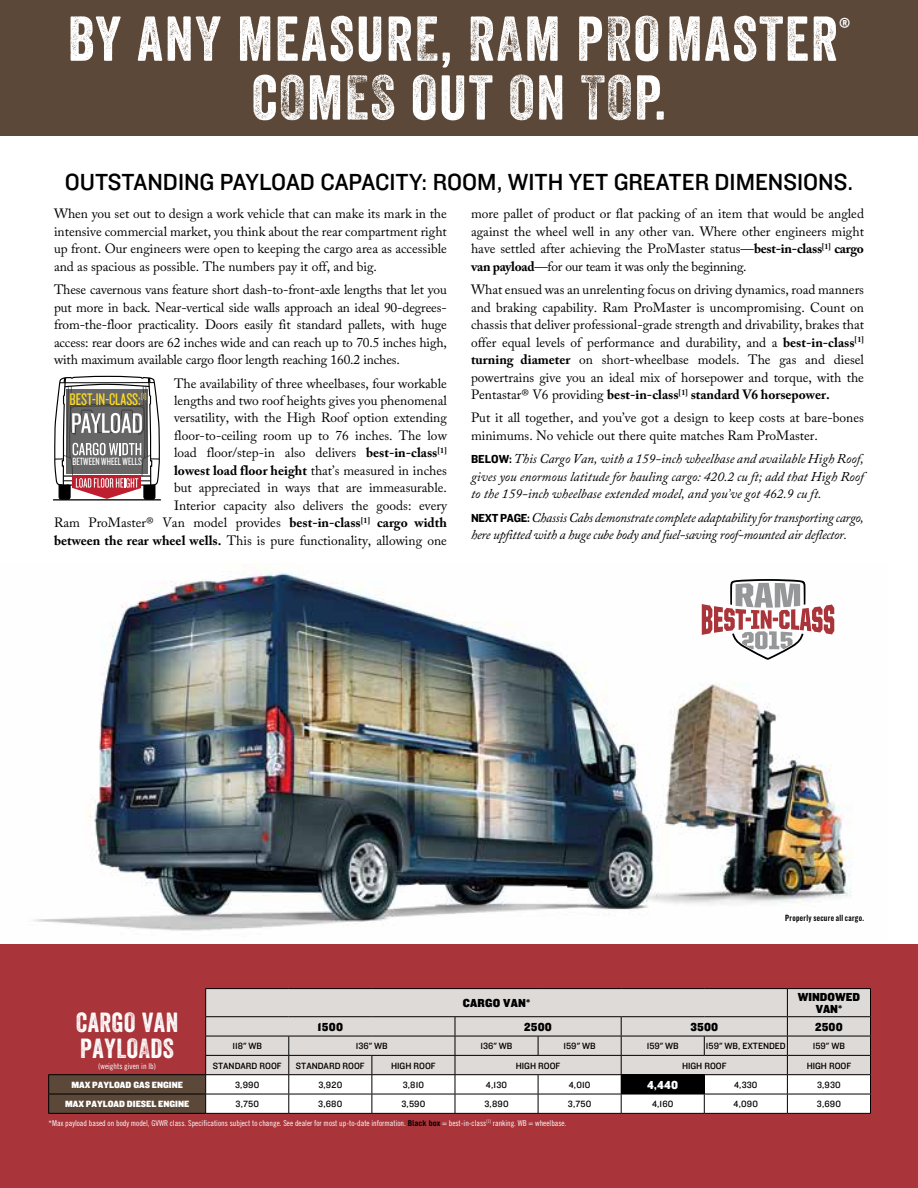
<style>
.page{position:relative;width:918px;height:1188px;background:#fff}
.page>*{position:absolute;margin:0;border:0;box-sizing:border-box;transform-origin:0 0}
.t1{font:61.2px "Veneer";letter-spacing:.03em;color:#fff}
.t2{font:26.85px/25.5px "Veneer";letter-spacing:.02em;color:#fff}
.t3{font:24.15px "Knockout HTF31 Junior Middlewt";color:#000}
.t4{font:18px "Veneer";color:#fff}
.t5{font:17.4px "Knockout 28 Junior Feathrwt";color:#ffdd1e;scale:.95 1}
.t6{font:13.35px/17.4px "Adobe Caslon Pro";color:#000;text-align:justify}
.t7{font:italic 13.35px/17.4px "Adobe Caslon Pro";letter-spacing:-.02em;color:#000;text-align:justify}
.t8{font:12.15px "Knockout HTF71 Full Middlewt";letter-spacing:.02em;color:#000}
.t9{font:12.15px/12.1px "Knockout HTF71 Full Middlewt";color:#000;text-align:center}
.t10{font:12.15px "Knockout HTF71 Full Middlewt";color:#fff}
.t11{font:10.95px "Knockout 28 Junior Feathrwt";color:#fff;scale:.95 1}
.t12{font:9.45px "Knockout HTF31 Junior Middlewt";color:#000}
.t13{font:9.45px "Knockout HTF71 Full Middlewt";color:#fff}
.t14{font:9.45px "Knockout HTF49 Liteweight";letter-spacing:.035em;color:#000}
.t15{font:8.1px "Trade Gothic LT Std Cn 18";color:#fff}
.s1{font-family:"Veneer Two"}
.s2{font-family:"Veneer Three"}
.s3{font-weight:700}
.s4{font-family:"Knockout HTF51 Middleweight";font-style:normal;font-size:12.15px}
.s5{font-family:"Trade Gothic LT Std";font-weight:700;color:#000}
</style>
<div class="page">
<div style="left:0;top:0;width:918px;height:136px;background:#5b4838"></div>
<div style="left:0;top:945px;width:918px;height:243px;background:#a93439"></div>
<img style="left:33px;top:563px;width:819px;height:368px">
<hr style="left:53px;top:499px;width:108px;height:2px;background:#000">
<svg style="left:54px;top:375px;width:106px;height:125px"></svg>
<svg style="left:702px;top:579px;width:132px;height:81px"></svg>
<hr style="left:205px;top:988px;width:84px;height:1px;background:#000">
<hr style="left:289px;top:988px;width:83px;height:1px;background:#000">
<hr style="left:372px;top:988px;width:83px;height:1px;background:#000">
<hr style="left:455px;top:988px;width:83px;height:1px;background:#000">
<hr style="left:538px;top:988px;width:83px;height:1px;background:#000">
<hr style="left:621px;top:988px;width:83px;height:1px;background:#000">
<hr style="left:704px;top:988px;width:83px;height:1px;background:#000">
<hr style="left:787px;top:988px;width:84px;height:1px;background:#000">
<hr style="left:48px;top:1113px;width:158px;height:1px;background:#000">
<hr style="left:206px;top:1113px;width:83px;height:1px;background:#000">
<hr style="left:289px;top:1113px;width:83px;height:1px;background:#000">
<hr style="left:372px;top:1113px;width:83px;height:1px;background:#000">
<hr style="left:455px;top:1113px;width:83px;height:1px;background:#000">
<hr style="left:538px;top:1113px;width:83px;height:1px;background:#000">
<hr style="left:621px;top:1113px;width:83px;height:1px;background:#000">
<hr style="left:704px;top:1113px;width:83px;height:1px;background:#000">
<hr style="left:787px;top:1113px;width:84px;height:1px;background:#000">
<svg style="left:48px;top:989px;width:823px;height:124px;background:#c9b6b5"></svg>
<h1 class="t1" style="left:68px;top:1px;width:772px">BY AN<span class="s1">Y</span> MEASUR<span class="s1">E</span>, <span class="s1">RA</span>M P<span class="s2">R</span>OMASTER</h1>
<h3 class="t4" style="left:840px;top:13px;width:12px">®</h3>
<h1 class="t1" style="left:252px;top:60px;width:416px">C<span class="s2">O</span>M<span class="s2">ES</span> OUT <span class="s1">O</span>N <span class="s2">TO</span>P.</h1>
<h3 class="t3" style="left:65px;top:170px;width:790px">OUTSTANDING PAYLOAD CAPACITY: ROOM, WITH YET GREATER DIMENSIONS.</h3>
<p class="t6" style="left:54px;top:205px;width:394px">When you set out to design a work vehicle that can make its mark in the intensive commercial market, you think about the rear compartment right up front. Our engineers were open to keeping the cargo area as accessible and as spacious as possible. The numbers pay it off, and big.</p>
<p class="t6" style="left:54px;top:281px;width:394px">These cavernous vans feature short dash-to-front-axle lengths that let you put more in back. Near-vertical side walls approach an ideal 90-degrees&shy;from-the-floor practicality. Doors easily fit standard pallets, with huge access: rear doors are 62 inches wide and can reach up to 70.5 inches high, with maximum available cargo floor length reaching 160.2 inches.</p>
<p class="t6" style="left:54px;top:374px;width:394px;text-align:right">The availability of three wheelbases, four workable<br>lengths and two roof heights gives you phenomenal<br>versatility, with the High Roof option extending<br>floor-to-ceiling room up to 76 inches. The low<br>load floor/step-in also delivers <span class="s3">best-in-class</span><sup>[1]<br></sup><span class="s3">lowest load floor height</span> that’s measured in inches<br>but appreciated in ways that are immeasurable.<br>Interior capacity also delivers the goods: every<br>Ram ProMaster® Van model provides <span class="s3">best-in-class</span><sup>[1]</sup> <span class="s3">cargo width between the rear wheel wells.</span> This is pure functionality, allowing one</p>
<h3 class="t5" style="left:70px;top:388px;width:83px">BEST-IN-CLASS:<sup>[1]</sup></h3>
<p class="t11" style="left:73px;top:455px;width:74px">BETWEEN WHEEL WELLS</p>
<p class="t6" style="left:471px;top:205px;width:394px">more pallet of product or flat packing of an item that would be angled against the wheel well in any other van. Where other engineers might have settled after achieving the ProMaster status—<span class="s3">best-in-class</span><sup>[1]</sup> <span class="s3">cargo van payload</span>—for our team it was only the beginning.</p>
<p class="t6" style="left:471px;top:281px;width:394px">What ensued was an unrelenting focus on driving dynamics, road manners and braking capability. Ram ProMaster is uncompromising. Count on chassis that deliver professional-grade strength and drivability, brakes that offer equal levels of performance and durability, and a <span class="s3">best-in-class</span><sup>[1] </sup><span class="s3">turning diameter</span> on short-wheelbase models. The gas and diesel powertrains give you an ideal mix of horsepower and torque, with the Pentastar® V6 providing <span class="s3">best-in-class</span><sup>[1]</sup> <span class="s3">standard V6 horsepower.</span></p>
<p class="t6" style="left:471px;top:409px;width:394px">Put it all together, and you’ve got a design to keep costs at bare-bones minimums. No vehicle out there quite matches Ram ProMaster.</p>
<p class="t7" style="left:471px;top:450px;width:394px"><span class="s4">BELOW:</span> This Cargo Van, with a 159-inch wheelbase and available High Roof, gives you enormous latitude for hauling cargo: 420.2 cu ft; add that High Roof to the 159-inch wheelbase extended model, and you’ve got 462.9 cu ft.</p>
<p class="t7" style="left:471px;top:508px;width:394px"><span class="s4">NEXT PAGE:</span> Chassis Cabs demonstrate complete adaptability for transporting cargo, here upfitted with a huge cube body and fuel-saving roof-mounted air deflector.</p>
<p class="t14" style="left:785px;top:913px;width:80px">Properly secure all cargo.</p>
<h2 class="t2" style="left:76px;top:1010px;width:104px">CARGO VAN<br>PAYLO<span class="s1">A</span>DS</h2>
<p class="t15" style="left:98px;top:1061px;width:59px">(weights given in lb)</p>
<p class="t8" style="left:463px;top:997px;width:69px">CARGO VAN*</p>
<p class="t9" style="left:798px;top:991px;width:64px">WINDOWED<br>VAN*</p>
<p class="t8" style="left:318px;top:1020px;width:27px">1500</p>
<p class="t8" style="left:524px;top:1020px;width:29px">2500</p>
<p class="t8" style="left:690px;top:1020px;width:29px">3500</p>
<p class="t8" style="left:815px;top:1020px;width:29px">2500</p>
<p class="t12" style="left:232px;top:1041px;width:31px">118" WB</p>
<p class="t12" style="left:356px;top:1041px;width:33px">136" WB</p>
<p class="t12" style="left:481px;top:1041px;width:33px">136" WB</p>
<p class="t12" style="left:564px;top:1041px;width:34px">159" WB</p>
<p class="t12" style="left:647px;top:1041px;width:34px">159" WB</p>
<p class="t12" style="left:706px;top:1041px;width:81px">159" WB, EXTENDED</p>
<p class="t12" style="left:813px;top:1041px;width:34px">159" WB</p>
<p class="t12" style="left:213px;top:1060px;width:70px">STANDARD ROOF</p>
<p class="t12" style="left:296px;top:1060px;width:70px">STANDARD ROOF</p>
<p class="t12" style="left:391px;top:1060px;width:46px">HIGH ROOF</p>
<p class="t12" style="left:516px;top:1060px;width:46px">HIGH ROOF</p>
<p class="t12" style="left:682px;top:1060px;width:46px">HIGH ROOF</p>
<p class="t12" style="left:807px;top:1060px;width:46px">HIGH ROOF</p>
<p class="t13" style="left:71px;top:1080px;width:113px">MAX PAYLOAD GAS ENGINE</p>
<p class="t12" style="left:235px;top:1080px;width:26px">3,990</p>
<p class="t12" style="left:318px;top:1080px;width:25px">3,920</p>
<p class="t12" style="left:403px;top:1080px;width:23px">3,810</p>
<p class="t12" style="left:486px;top:1080px;width:23px">4,130</p>
<p class="t12" style="left:569px;top:1080px;width:23px">4,010</p>
<p class="t10" style="left:647px;top:1078px;width:32px">4,440</p>
<p class="t12" style="left:734px;top:1080px;width:25px">4,330</p>
<p class="t12" style="left:817px;top:1080px;width:25px">3,930</p>
<p class="t13" style="left:65px;top:1099px;width:126px">MAX PAYLOAD DIESEL ENGINE</p>
<p class="t12" style="left:236px;top:1099px;width:25px">3,750</p>
<p class="t12" style="left:318px;top:1099px;width:26px">3,680</p>
<p class="t12" style="left:401px;top:1099px;width:25px">3,590</p>
<p class="t12" style="left:484px;top:1099px;width:26px">3,890</p>
<p class="t12" style="left:568px;top:1099px;width:25px">3,750</p>
<p class="t12" style="left:652px;top:1099px;width:23px">4,160</p>
<p class="t12" style="left:734px;top:1099px;width:26px">4,090</p>
<p class="t12" style="left:817px;top:1099px;width:26px">3,690</p>
<p class="t15" style="left:49px;top:1118px;width:519px">*Max payload based on body model, GVWR class. Specifications subject to change. See dealer for most up-to-date information. <span class="s5">Black box</span> = best-in-class<sup>[1]</sup> ranking. WB = wheelbase.</p>
</div>
